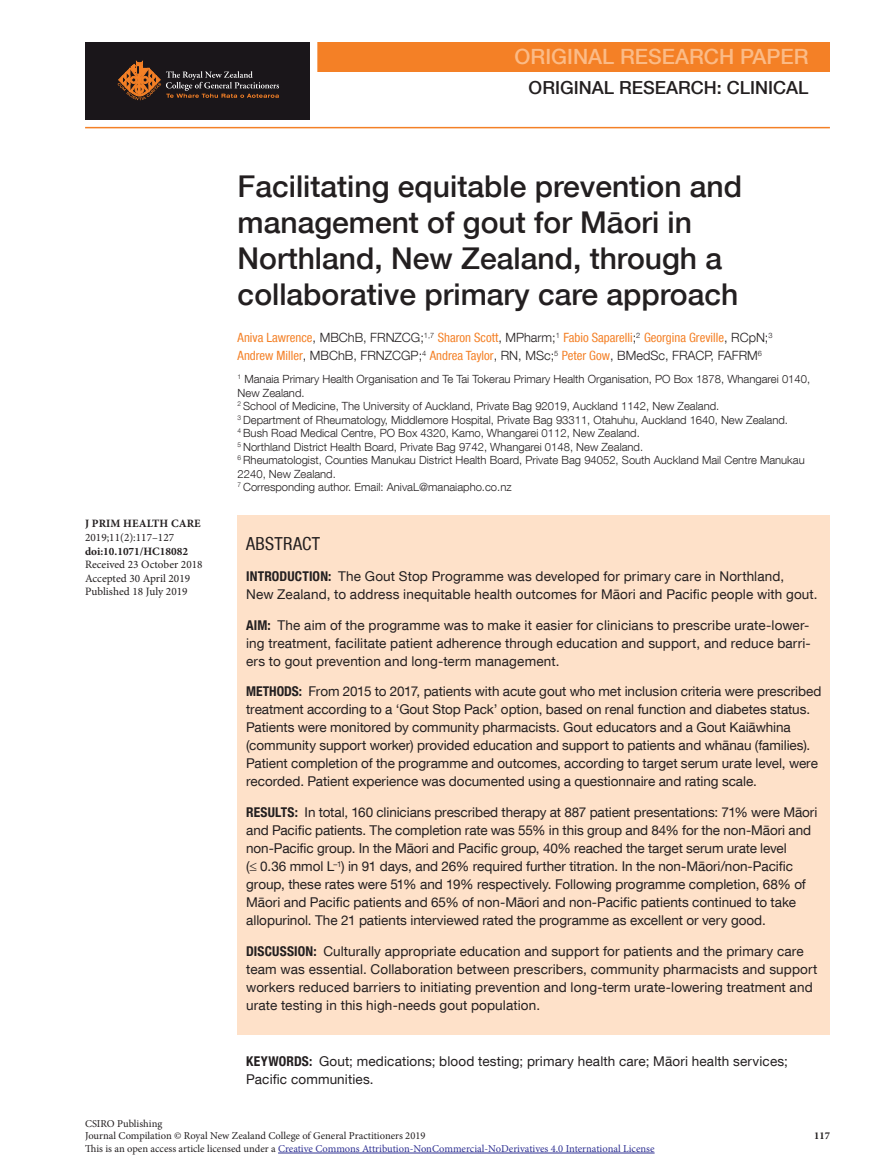
<style>
.page{position:relative;width:881px;height:1170px;background:#fff}
.page>*{position:absolute;margin:0;border:0;box-sizing:border-box;transform-origin:0 0}
.t1{font:500 30px/36px "Helvetica Neue LT Com";color:#231f20}
.t2{font:500 21px "Helvetica Neue LT Com";color:#fbbb87}
.t3{font:500 18px "Helvetica Neue LT Com";color:#231f20}
.t4{font:condensed 18px "Helvetica Neue LT Com";letter-spacing:.015em;color:#231f20}
.t5{font:13.5px/18px "Helvetica Neue LT Com";color:#231f20}
.t6{font:condensed 12.75px/18px "Helvetica Neue LT Com";color:#f48026}
.t7{font:300 11.25px/13.5px "Helvetica Neue LT Com";color:#231f20}
.t8{font:11.25px/13.5px "Minion Pro";color:#231f20}
.t9{font:700 11.25px "Minion Pro";color:#231f20}
.t10{font:10.5px/12.6px "Minion Pro";color:#231f20}
.t11{font:700 10.5px "Minion Pro";color:#231f20}
.s1{font-weight:300;font-stretch:normal;color:#231f20}
.s2{font-weight:700;font-stretch:condensed}
.s3{color:#2e3092}
</style>
<div class="page">
<div style="left:85px;top:43px;width:744px;height:29px;background:#f48026"></div>
<hr style="left:85px;top:127px;width:744px;height:1px;background:#f48026">
<hr style="left:278px;top:1152px;width:376px;height:1px;background:#2e3092">
<div style="left:310px;top:37px;width:7px;height:83px;background:#fff"></div>
<div style="left:85px;top:43px;width:224px;height:77px;background:#1a161a"></div>
<svg style="left:117px;top:62px;width:162px;height:38px"></svg>
<div style="left:237px;top:516px;width:592px;height:518px;background:#fee1c9"></div>
<h2 class="t2" style="left:514px;top:49px;width:295px">ORIGINAL RESEARCH PAPER</h2>
<h3 class="t3" style="left:528px;top:81px;width:281px">ORIGINAL RESEARCH: CLINICAL</h3>
<p class="t9" style="left:85px;top:519px;width:117px">J PRIM HEALTH CARE</p>
<p class="t9" style="left:85px;top:547px;width:104px">doi:10.1071/HC18082</p>
<p class="t8" style="left:85px;top:559px;width:119px">Received 23 October 2018<br>Accepted 30 April 2019<br>Published 18 July 2019</p>
<p class="t8" style="left:85px;top:531px;width:90px">2019;11(2):117–127</p>
<h1 class="t1" style="left:237px;top:173px;width:506px">Facilitating equitable prevention and management of gout for Māori in Northland, New Zealand, through a collaborative primary care approach</h1>
<p class="t6" style="left:237px;top:330px;width:536px">Aniva Lawrence<span class="s1">, MBChB , FRNZCG ;</span> <sup>1,7</sup> Sharon Scott<span class="s1">, MPharm ;</span> <sup>1</sup> Fabio Saparelli <span class="s1">;</span> <sup>2</sup> Georgina Greville<span class="s1">, RCpN ;</span> <sup>3<br></sup>Andrew Miller<span class="s1">, MBChB, FRNZCGP ;</span> <sup>4</sup> Andrea Taylor<span class="s1">, RN , MSc ;</span> <sup>5</sup> Peter Gow<span class="s1">, BMedSc, FRACP, FAFRM</span> <sup>6</sup></p>
<p class="t7" style="left:237px;top:374px;width:574px"><sup>1</sup> Manaia Primary Health Organisation and Te Tai Tokerau Primary Health Organisation, PO Box 1878, Whangarei 0140, New Zealand.<br><sup>2</sup> School of Medicine, The University of Auckland, Private Bag 92019, Auckland 1142, New Zealand.<br><sup>3</sup> Department of Rheumatology, Middlemore Hospital, Private Bag 93311, Otahuhu, Auckland 1640, New Zealand.<br><sup>4</sup> Bush Road Medical Centre, PO Box 4320, Kamo, Whangarei 0112, New Zealand.<br><sup>5</sup> Northland District Health Board, Private Bag 9742, Whangarei 0148, New Zealand.<br><sup>6</sup> Rheumatologist, Counties Manukau District Health Board, Private Bag 94052, South Auckland Mail Centre Manukau 2240, New Zealand.<br><sup>7</sup> Corresponding author. Email: AnivaL@manaiapho.co.nz</p>
<h3 class="t4" style="left:246px;top:537px;width:76px">ABSTRACT</h3>
<p class="t5" style="left:246px;top:569px;width:573px"><span class="s2">INTRODUCTION:</span> The Gout Stop Programme was developed for primary care in Northland,<br>New Zealand, to address inequitable health outcomes for Māori and Pacific people with gout.</p>
<p class="t5" style="left:246px;top:617px;width:566px;text-align:justify"><span class="s2">AIM:</span> The aim of the programme was to make it easier for clinicians to prescribe urate-lower&shy;ing treatment, facilitate patient adherence through education and support, and reduce barri&shy;ers to gout prevention and long-term management.</p>
<p class="t5" style="left:246px;top:684px;width:576px"><span class="s2">METHODS:</span> From 2015 to 2017, patients with acute gout who met inclusion criteria were prescribed treatment according to a ‘Gout Stop Pack’ option, based on renal function and diabetes status.<br>Patients were monitored by community pharmacists. Gout educators and a Gout Kaiāwhina (community support worker) provided education and support to patients and whānau (families).<br>Patient completion of the programme and outcomes, according to target serum urate level, were recorded. Patient experience was documented using a questionnaire and rating scale.</p>
<p class="t5" style="left:246px;top:805px;width:572px"><span class="s2">RESULTS:</span> In total, 160 clinicians prescribed therapy at 887 patient presentations: 71% were Māori and Pacific patients. The completion rate was 55% in this group and 84% for the non-Māori and non-Pacific group. In the Māori and Pacific group, 40% reached the target serum urate level<br>(≤ 0.36 mmol L <sup>–1</sup>) in 91 days, and 26% required further titration. In the non-Māori/non-Pacific group, these rates were 51% and 19% respectively. Following programme completion, 68% of Māori and Pacific patients and 65% of non-Māori and non-Pacific patients continued to take allopurinol. The 21 patients interviewed rated the programme as excellent or very good.</p>
<p class="t5" style="left:246px;top:944px;width:572px"><span class="s2">DISCUSSION:</span> Culturally appropriate education and support for patients and the primary care team was essential. Collaboration between prescribers, community pharmacists and support workers reduced barriers to initiating prevention and long-term urate-lowering treatment and urate testing in this high-needs gout population.</p>
<p class="t5" style="left:246px;top:1054px;width:543px"><span class="s2">KEYWORDS:</span> Gout; medications; blood testing; primary health care; Māori health services;<br>Pacific communities.</p>
<p class="t10" style="left:85px;top:1117px;width:570px">CSIRO Publishing<br>Journal Compilation © Royal New Zealand College of General Practitioners 2019<br>This is an open access article licensed under a <span class="s3">Creative Commons Attribution-NonCommercial-NoDerivatives 4.0 International License</span></p>
<p class="t11" style="left:813px;top:1131px;width:17px">117</p>
</div>
